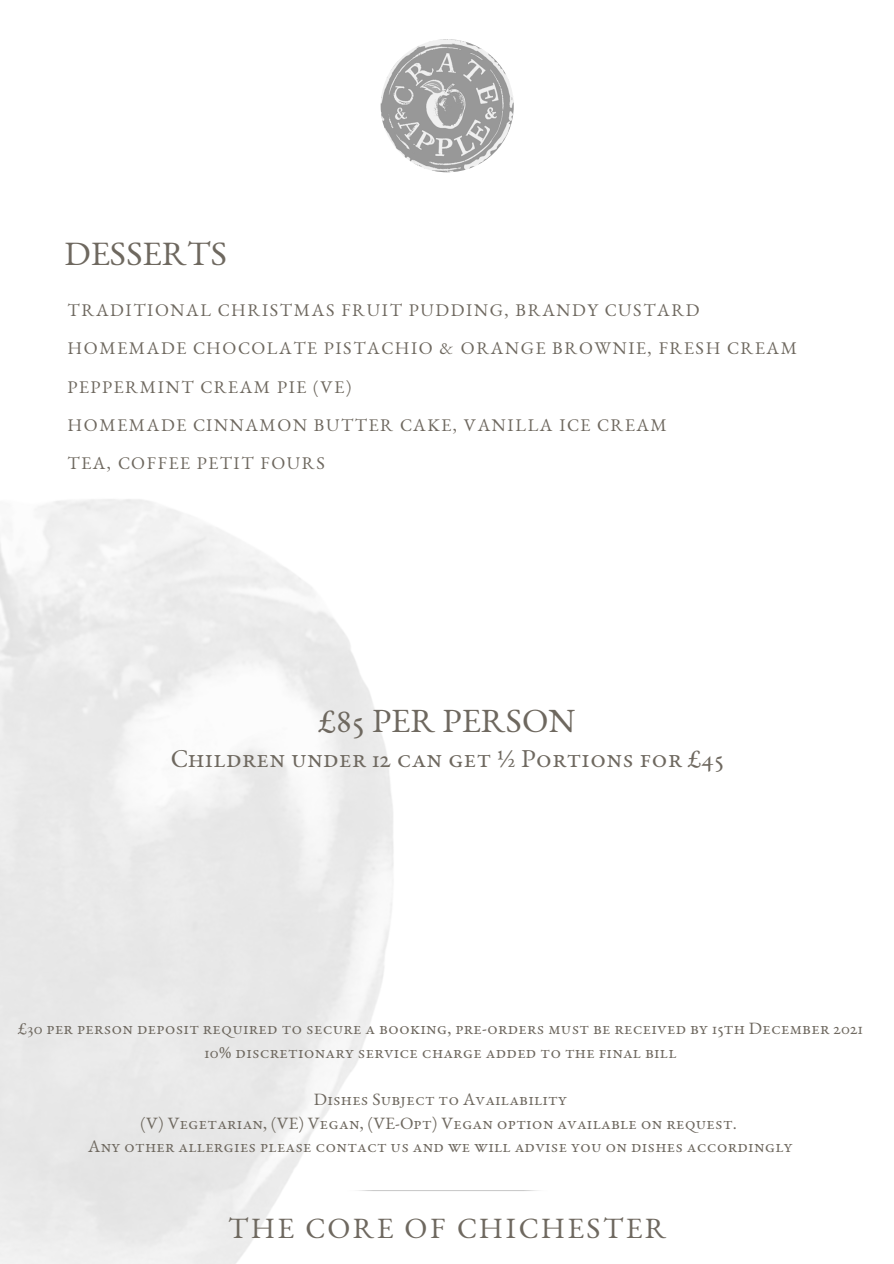
<style>
.page{position:relative;width:894px;height:1264px;background:#fff}
.page>*{position:absolute;margin:0;border:0;box-sizing:border-box;transform-origin:0 0}
.t1{font:34.8px "EB Garamond SC12";letter-spacing:.01em;color:#6e685f}
.t2{font:34.5px "EB Garamond SC12";letter-spacing:.01em;color:#6e685f}
.t3{font:30px "EB Garamond SC12";letter-spacing:.09em;color:#6e685f}
.t4{font:26.25px "EB Garamond SC12";letter-spacing:.01em;color:#6e685f}
.t5{font:18.15px "EB Garamond SC12";letter-spacing:.09em;color:#6e685f}
.t6{font:17.55px "EB Garamond SC12";letter-spacing:.01em;color:#6e685f}
</style>
<div class="page">
<img style="left:380px;top:39px;width:133px;height:133px;border-radius:50%">
<p class="t1" style="left:64px;top:240px;width:164px">DESSERTS</p>
<p class="t5" style="left:68px;top:303px;width:633px">TRADITIONAL CHRISTMAS FRUIT PUDDING, BRANDY CUSTARD</p>
<p class="t5" style="left:68px;top:341px;width:730px">HOMEMADE CHOCOLATE PISTACHIO &amp; ORANGE BROWNIE, FRESH CREAM</p>
<p class="t5" style="left:68px;top:380px;width:285px">PEPPERMINT CREAM PIE (VE)</p>
<p class="t5" style="left:68px;top:418px;width:600px">HOMEMADE CINNAMON BUTTER CAKE, VANILLA ICE CREAM</p>
<p class="t5" style="left:68px;top:456px;width:259px">TEA, COFFEE PETIT FOURS</p>
<p class="t2" style="left:319px;top:707px;width:258px">£85 PER PERSON</p>
<p class="t4" style="left:171px;top:747px;width:554px">Children under 12 can get ½ Portions for £45</p>
<p class="t6" style="left:18px;top:1021px;width:845px">£30 per person deposit required to secure a booking, pre-orders must be received by 15th December 2021</p>
<p class="t6" style="left:204px;top:1045px;width:473px">10% discretionary service charge added to the final bill</p>
<p class="t6" style="left:314px;top:1092px;width:254px">Dishes Subject to Availability</p>
<p class="t6" style="left:140px;top:1116px;width:597px">(V) Vegetarian, (VE) Vegan, (VE-Opt) Vegan option available on request.</p>
<p class="t6" style="left:88px;top:1139px;width:705px">Any other allergies please contact us and we will advise you on dishes accordingly</p>
<p class="t3" style="left:228px;top:1216px;width:439px">THE CORE OF CHICHESTER</p>
</div>
